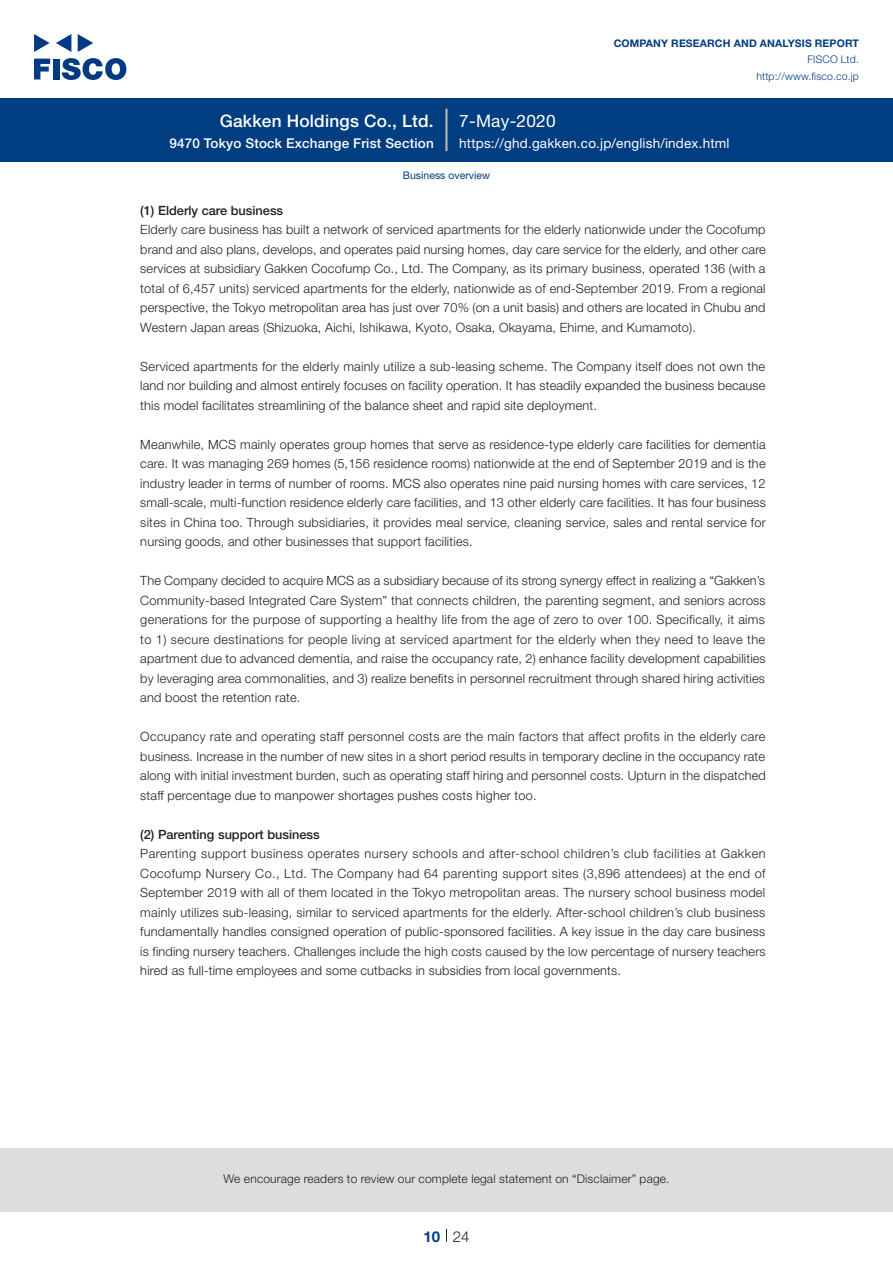
<style>
.page{position:relative;width:893px;height:1263px;background:#fff}
.page>*{position:absolute;margin:0;border:0;box-sizing:border-box;transform-origin:0 0}
.t1{font:500 17.25px "Helvetica Neue LT Std";letter-spacing:.015em;color:#fff}
.t2{font:17.25px "Helvetica Neue LT Std";letter-spacing:.015em;color:#fff}
.t3{font:300 15px "Helvetica Neue LT Std";color:#231f20}
.t4{font:700 15px "Helvetica Neue LT Std";color:#003d81}
.t5{font:13.5px "Helvetica Neue LT Std";letter-spacing:.015em;color:#fff}
.t6{font:500 13.5px "Helvetica Neue LT Std";letter-spacing:.015em;color:#fff}
.t7{font:300 12.75px/19.5px "Helvetica Neue LT Std";letter-spacing:.015em;color:#231f20;text-align:justify}
.t8{font:500 12.75px "Helvetica Neue LT Std";color:#231f20}
.t9{font:300 12px "Helvetica Neue LT Std";letter-spacing:.015em;color:#231f20}
.t10{font:700 10.5px "Helvetica Neue LT Std";letter-spacing:.015em;color:#003d81}
.t11{font:300 10.5px/16.5px "Helvetica Neue LT Std";letter-spacing:.015em;color:#003d81;text-align:right}
.t12{font:10.5px "Helvetica Neue LT Std";color:#003d81}
</style>
<div class="page">
<div style="left:0;top:1148px;width:893px;height:64px;background:#ddd"></div>
<svg style="left:34px;top:59px;width:16px;height:20px"></svg>
<div style="left:53px;top:59px;width:6px;height:20px;background:#003a83"></div>
<svg style="left:62px;top:58px;width:64px;height:22px"></svg>
<svg style="left:34px;top:34px;width:16px;height:18px"></svg>
<svg style="left:78px;top:34px;width:15px;height:18px"></svg>
<svg style="left:56px;top:34px;width:15px;height:18px"></svg>
<div style="left:0;top:98px;width:893px;height:64px;background:#003d81"></div>
<hr style="left:445px;top:109px;width:3px;height:42px;background:#b5b5b6">
<svg style="left:446px;top:1229px;width:1px;height:13px"></svg>
<h1 class="t1" style="left:220px;top:110px;width:216px">Gakken Holdings Co., Ltd.</h1>
<p class="t6" style="left:169px;top:135px;width:266px">9470 Tokyo Stock Exchange Frist Section</p>
<h1 class="t2" style="left:459px;top:110px;width:98px">7-May-2020</h1>
<p class="t10" style="left:614px;top:37px;width:247px">COMPANY RESEARCH AND ANALYSIS REPORT</p>
<p class="t11" style="left:756px;top:51px;width:104px">FISCO Ltd. http://www.fisco.co j p.</p>
<p class="t5" style="left:459px;top:135px;width:272px">https://ghd.gakken.co j p. /english/index.html</p>
<p class="t12" style="left:403px;top:169px;width:89px">Business overview</p>
<p class="t8" style="left:140px;top:203px;width:144px">1( ) Elderly care business</p>
<p class="t7" style="left:140px;top:220px;width:627px">Elderly care business has built a network of serviced apartments for the elderly nationwide under the Cocofump brand and also plans, develops, and operates paid nursing homes, day care service for the elderly, and other care services at subsidiary Gakken Cocofump Co., Ltd. The Company, as its primary business, operated 136 (with a total of 6,457 units) serviced apartments for the elderly, nationwide as of end-September 2019. From a regional perspective, the Tokyo metropolitan area has just over 70% (on a unit basis) and others are located in Chubu and Western Japan areas (Shizuoka, Aichi, Ishikawa, Kyoto, Osaka, Okayama, Ehime, and Kumamoto .(</p>
<p class="t7" style="left:140px;top:356px;width:627px">Serviced apartments for the elderly mainly utilize a sub-leasing scheme. The Company itself does not own the land nor building and almost entirely focuses on facility operation It. has steadily expanded the business because this model facilitates streamlining of the balance sheet and rapid site deployment.</p>
<p class="t7" style="left:140px;top:434px;width:627px">Meanwhile, MCS mainly operates group homes that serve as residence-type elderly care facilities for dementia care It. was managing 269 homes (5,156 residence rooms) nationwide at the end of September 2019 and is the industry leader in terms of number of rooms. MCS also operates nine paid nursing homes with care services, 12 small-scale, multi-function residence elderly care facilities, and 13 other elderly care facilities It. has four business sites in China too. Through subsidiaries it, provides meal service, cleaning service, sales and rental service for nursing goods, and other businesses that support facilities.</p>
<p class="t7" style="left:140px;top:571px;width:627px">The Company decided to acquire MCS as a subsidiary because of its strong synergy effect in realizing a “Gakken s’ Community-based Integrated Care System” that connects children, the parenting segment, and seniors across generations for the purpose of supporting a healthy life from the age of zero to over 100. Specifically it, aims to 1) secure destinations for people living at serviced apartment for the elderly when they need to leave the apartment due to advanced dementia, and raise the occupancy rate 2, ) enhance facility development capabilities by leveraging area commonalities, and 3) realize benefits in personnel recruitment through shared hiring activities and boost the retention rate.</p>
<p class="t7" style="left:140px;top:727px;width:627px">Occupancy rate and operating staff personnel costs are the main factors that affect profits in the elderly care business. Increase in the number of new sites in a short period results in temporary decline in the occupancy rate along with initial investment burden, such as operating staff hiring and personnel costs. Upturn in the dispatched staff percentage due to manpower shortages pushes costs higher too.</p>
<p class="t8" style="left:140px;top:827px;width:181px">2( ) Parenting support business</p>
<p class="t7" style="left:140px;top:844px;width:627px">Parenting support business operates nursery schools and after-school children s’ club facilities at Gakken Cocofump Nursery Co., Ltd. The Company had 64 parenting support sites (3,896 attendees) at the end of September 2019 with all of them located in the Tokyo metropolitan areas. The nursery school business model mainly utilizes sub-leasing, similar to serviced apartments for the elderly. After-school children s’ club business fundamentally handles consigned operation of public-sponsored facilities A. key issue in the day care business is finding nursery teachers. Challenges include the high costs caused by the low percentage of nursery teachers hired as full-time employees and some cutbacks in subsidies from local governments.</p>
<p class="t9" style="left:223px;top:1171px;width:448px">We encourage readers to review our complete legal statement on “Disclaimer” page.</p>
<p class="t4" style="left:423px;top:1227px;width:18px">10</p>
<p class="t3" style="left:453px;top:1227px;width:18px">24</p>
</div>
